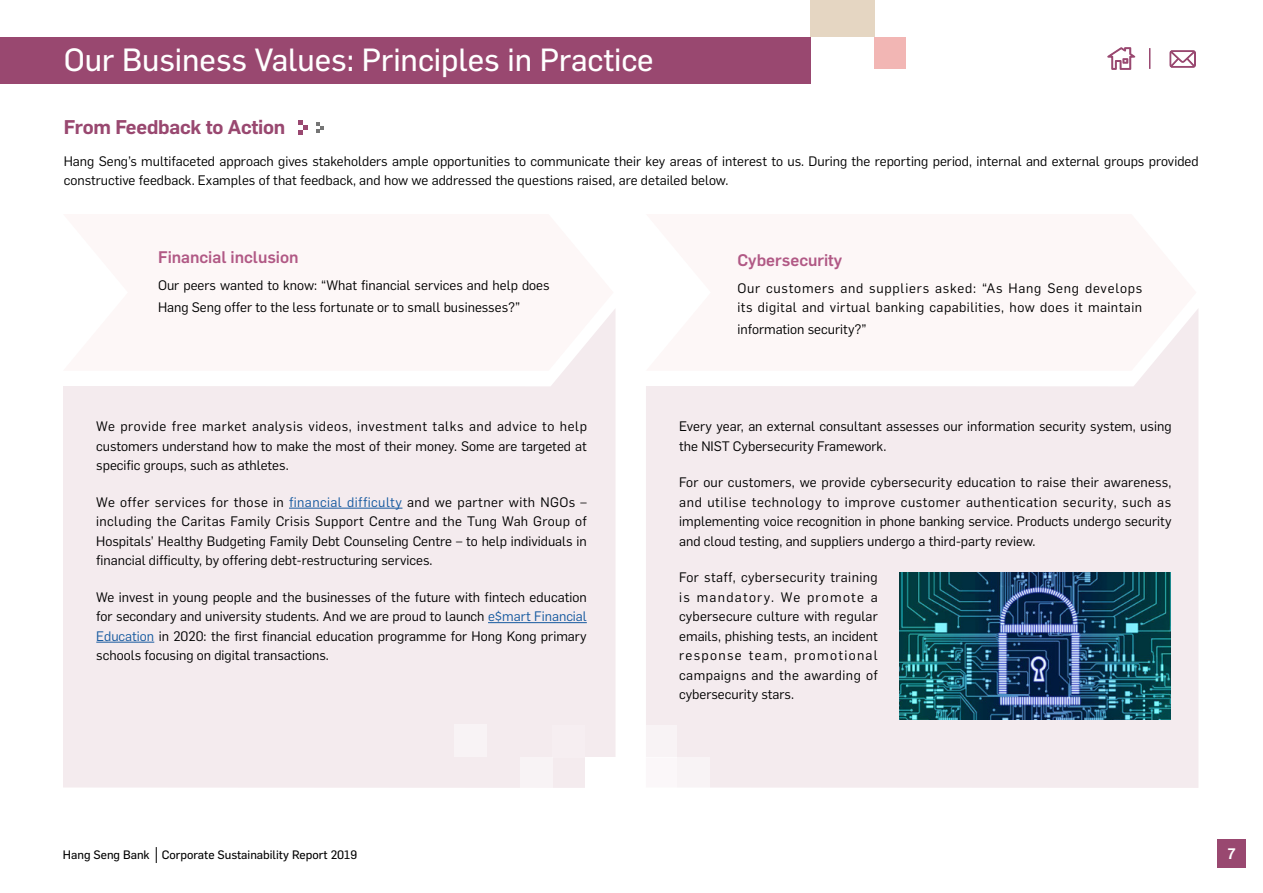
<style>
.page{position:relative;width:1263px;height:893px;background:#fff}
.page>*{position:absolute;margin:0;border:0;box-sizing:border-box;transform-origin:0 0}
.t1{font:31.5px "Flama Basic";color:#fff}
.t2{font:600 19.5px "Flama";letter-spacing:-.01em;color:#994870}
.t3{font:500 16.5px "Flama";color:#b15985}
.t4{font:500 15px "Flama";color:#fff}
.t5{font:13.5px/19.5px "Flama";color:#000;text-align:justify}
.t6{font:13.5px/19.5px "Flama";letter-spacing:.035em;color:#000}
.t7{font:12px "Flama Basic";color:#000}
.s1{color:#15599f}
</style>
<div class="page">
<svg style="left:156px;top:847px;width:1px;height:16px"></svg>
<div style="left:811px;top:0;width:63px;height:37px;background:#e5d6c2"></div>
<div style="left:874px;top:37px;width:32px;height:32px;background:#f2b6b4"></div>
<div style="left:0;top:37px;width:811px;height:47px;background:#994870"></div>
<div style="left:63px;top:309px;width:552px;height:479px;background:#f4ebee"></div>
<div style="left:646px;top:309px;width:552px;height:479px;background:#f4ebee"></div>
<div style="left:454px;top:724px;width:33px;height:32px;background:#f8f3f5"></div>
<div style="left:520px;top:757px;width:33px;height:33px;background:#f8f3f5"></div>
<div style="left:585px;top:757px;width:33px;height:33px;background:#fff"></div>
<div style="left:553px;top:725px;width:32px;height:32px;background:#f6eef1"></div>
<svg style="left:63px;top:309px;width:551px;height:62px"></svg>
<svg style="left:646px;top:309px;width:550px;height:62px"></svg>
<hr style="left:289px;top:508px;width:113px;height:1px;background:#15599f">
<hr style="left:488px;top:622px;width:99px;height:1px;background:#15599f">
<hr style="left:96px;top:642px;width:58px;height:1px;background:#15599f">
<img style="left:899px;top:572px;width:271px;height:148px">
<div style="left:677px;top:757px;width:32px;height:33px;background:#f8f3f5"></div>
<div style="left:644px;top:757px;width:33px;height:33px;background:#fbf7f9"></div>
<div style="left:644px;top:725px;width:33px;height:32px;background:#f8f3f5"></div>
<svg style="left:298px;top:120px;width:10px;height:15px"></svg>
<svg style="left:316px;top:122px;width:7px;height:11px"></svg>
<div style="left:1217px;top:839px;width:29px;height:28px;background:#994870"></div>
<svg style="left:1149px;top:48px;width:1px;height:21px"></svg>
<svg style="left:1169px;top:50px;width:27px;height:18px"></svg>
<svg style="left:1107px;top:47px;width:28px;height:23px"></svg>
<h1 class="t1" style="left:64px;top:38px;width:591px">Our Business Values: Principles in Practice</h1>
<h2 class="t2" style="left:64px;top:113px;width:223px">From Feedback to Action</h2>
<p class="t5" style="left:64px;top:150px;width:1136px">Hang Seng’s multifaceted approach gives stakeholders ample opportunities to communicate their key areas of interest to us. During the reporting period, internal and external groups provided constructive feedback. Examples of that feedback, and how we addressed the questions raised, are detailed below.</p>
<p class="t3" style="left:158px;top:245px;width:142px">Financial inclusion</p>
<p class="t5" style="left:158px;top:274px;width:393px;line-height:21.8px">Our peers wanted to know: “What financial services and help does<br>Hang Seng offer to the less fortunate or to small businesses?”</p>
<p class="t5" style="left:96px;top:416px;width:492px">We provide free market analysis videos, investment talks and advice to help customers understand how to make the most of their money. Some are targeted at specific groups, such as athletes.</p>
<p class="t5" style="left:96px;top:491px;width:492px">We offer services for those in <span class="s1">financial difficulty</span> and we partner with NGOs – including the Caritas Family Crisis Support Centre and the Tung Wah Group of Hospitals’ Healthy Budgeting Family Debt Counseling Centre – to help individuals in financial difficulty, by offering debt-restructuring services.</p>
<p class="t5" style="left:96px;top:586px;width:492px">We invest in young people and the businesses of the future with fintech education for secondary and university students. And we are proud to launch <span class="s1">e$mart Financial Education</span> in 2020: the first financial education programme for Hong Kong primary schools focusing on digital transactions.</p>
<p class="t3" style="left:737px;top:248px;width:106px">Cybersecurity</p>
<p class="t6" style="left:737px;top:277px;width:406px">Our customers and suppliers asked: “As Hang Seng develops its digital and virtual banking capabilities, how does it maintain</p>
<p class="t5" style="left:737px;top:318px;width:131px">information security?”</p>
<p class="t5" style="left:679px;top:416px;width:494px">Every year, an external consultant assesses our information security system, using the NIST Cybersecurity Framework.</p>
<p class="t5" style="left:679px;top:472px;width:494px">For our customers, we provide cybersecurity education to raise their awareness, and utilise technology to improve customer authentication security, such as implementing voice recognition in phone banking service. Products undergo security and cloud testing, and suppliers undergo a third-party review.</p>
<p class="t5" style="left:679px;top:567px;width:200px">For staff, cybersecurity training is mandatory. We promote a cybersecure culture with regular emails, phishing tests, an incident response team, promotional campaigns and the awarding of cybersecurity stars.</p>
<p class="t7" style="left:63px;top:846px;width:296px">Hang Seng Bank Corporate Sustainability Report 2019</p>
<p class="t4" style="left:1227px;top:842px;width:10px">7</p>
</div>
